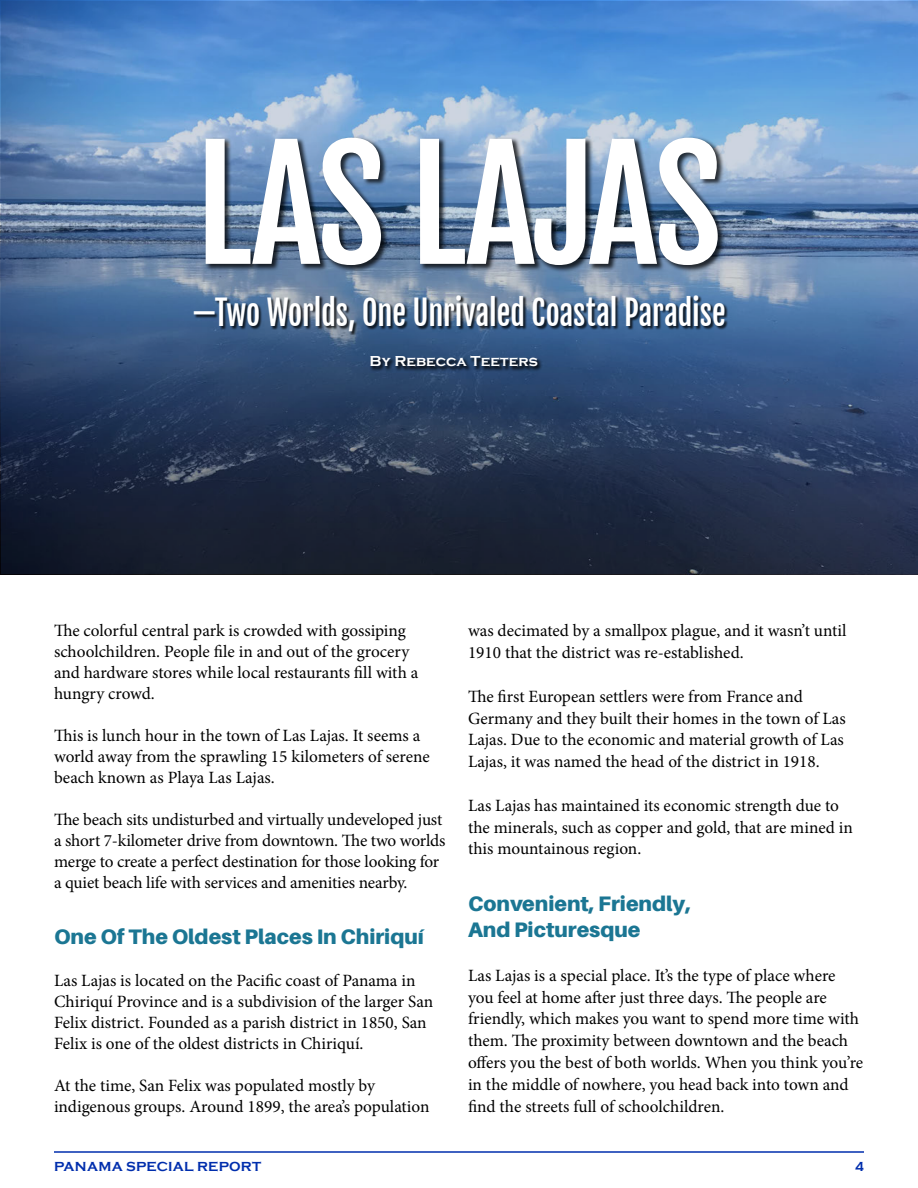
<style>
.page{position:relative;width:918px;height:1188px;background:#fff}
.page>*{position:absolute;margin:0;border:0;box-sizing:border-box;transform-origin:0 0}
.t1{font:150px "Fjalla One";letter-spacing:-.025em;color:#fff}
.t2{font:33.75px "Fjalla One";letter-spacing:-.005em;color:#fff;scale:.9 1}
.t3{font:900 21px/26px "Aileron";color:#1b7693}
.t4{font:17.25px/21px "Minion Pro";letter-spacing:-.005em;color:#000}
.t5{font:700 14.85px "Copperplate Gothic";letter-spacing:.005em;color:#fff}
.t6{font:700 13.5px "Copperplate Gothic";letter-spacing:.015em;color:#002ead}
.t7{font:700 13.5px "Copperplate Gothic";letter-spacing:.015em;color:#002ead;scale:.9 1}
</style>
<div class="page">
<hr style="left:54px;top:1151px;width:810px;height:2px;background:#002ead">
<svg style="left:1px;top:2px;width:917px;height:572px"></svg>
<div style="left:204px;top:136px;width:521px;height:137px;background:#000;opacity:.75"></div>
<div style="left:369px;top:355px;width:174px;height:18px;background:#000;opacity:.75"></div>
<div style="left:194px;top:295px;width:534px;height:40px;background:#000;opacity:.75"></div>
<h1 class="t1" style="left:195px;top:113px;width:530px">LAS LAJAS</h1>
<h2 class="t2" style="left:192px;top:292px;width:594px">—Two Worlds, One Unrivaled Coastal Paradise</h2>
<p class="t5" style="left:369px;top:353px;width:170px">By Rebecca Teeters</p>
<p class="t4" style="left:54px;top:621px;width:366px">The colorful central park is crowded with gossiping schoolchildren. People file in and out of the grocery and hardware stores while local restaurants fill with a hungry crowd.</p>
<p class="t4" style="left:54px;top:725px;width:377px">This is lunch hour in the town of Las Lajas. It seems a world away from the sprawling 15 kilometers of serene beach known as Playa Las Lajas.</p>
<p class="t4" style="left:54px;top:809px;width:393px">The beach sits undisturbed and virtually undeveloped just a short 7-kilometer drive from downtown. The two worlds merge to create a perfect destination for those looking for a quiet beach life with services and amenities nearby.</p>
<p class="t3" style="left:54px;top:923px;width:371px">One Of The Oldest Places In Chiriquí</p>
<p class="t4" style="left:54px;top:970px;width:381px">Las Lajas is located on the Pacific coast of Panama in Chiriquí Province and is a subdivision of the larger San Felix district. Founded as a parish district in 1850, San Felix is one of the oldest districts in Chiriquí.</p>
<p class="t4" style="left:54px;top:1075px;width:377px">At the time, San Felix was populated mostly by indigenous groups. Around 1899, the area’s population</p>
<p class="t4" style="left:468px;top:620px;width:380px;line-height:21.8px">was decimated by a smallpox plague, and it wasn’t until<br>1910 that the district was re-established.</p>
<p class="t4" style="left:468px;top:686px;width:379px;line-height:21.8px">The first European settlers were from France and Germany and they built their homes in the town of Las Lajas. Due to the economic and material growth of Las Lajas, it was named the head of the district in 1918.</p>
<p class="t4" style="left:468px;top:795px;width:386px;line-height:21.8px">Las Lajas has maintained its economic strength due to the minerals, such as copper and gold, that are mined in this mountainous region.</p>
<p class="t3" style="left:468px;top:891px;width:224px">Convenient, Friendly,<br>And Picturesque</p>
<p class="t4" style="left:468px;top:965px;width:397px;line-height:21.8px">Las Lajas is a special place. It’s the type of place where you feel at home after just three days. The people are friendly, which makes you want to spend more time with them. The proximity between downtown and the beach offers you the best of both worlds. When you think you’re in the middle of nowhere, you head back into town and find the streets full of schoolchildren.</p>
<p class="t6" style="left:54px;top:1159px;width:209px">PANAMA SPECIAL REPORT</p>
<p class="t7" style="left:855px;top:1159px;width:11px">4</p>
</div>
